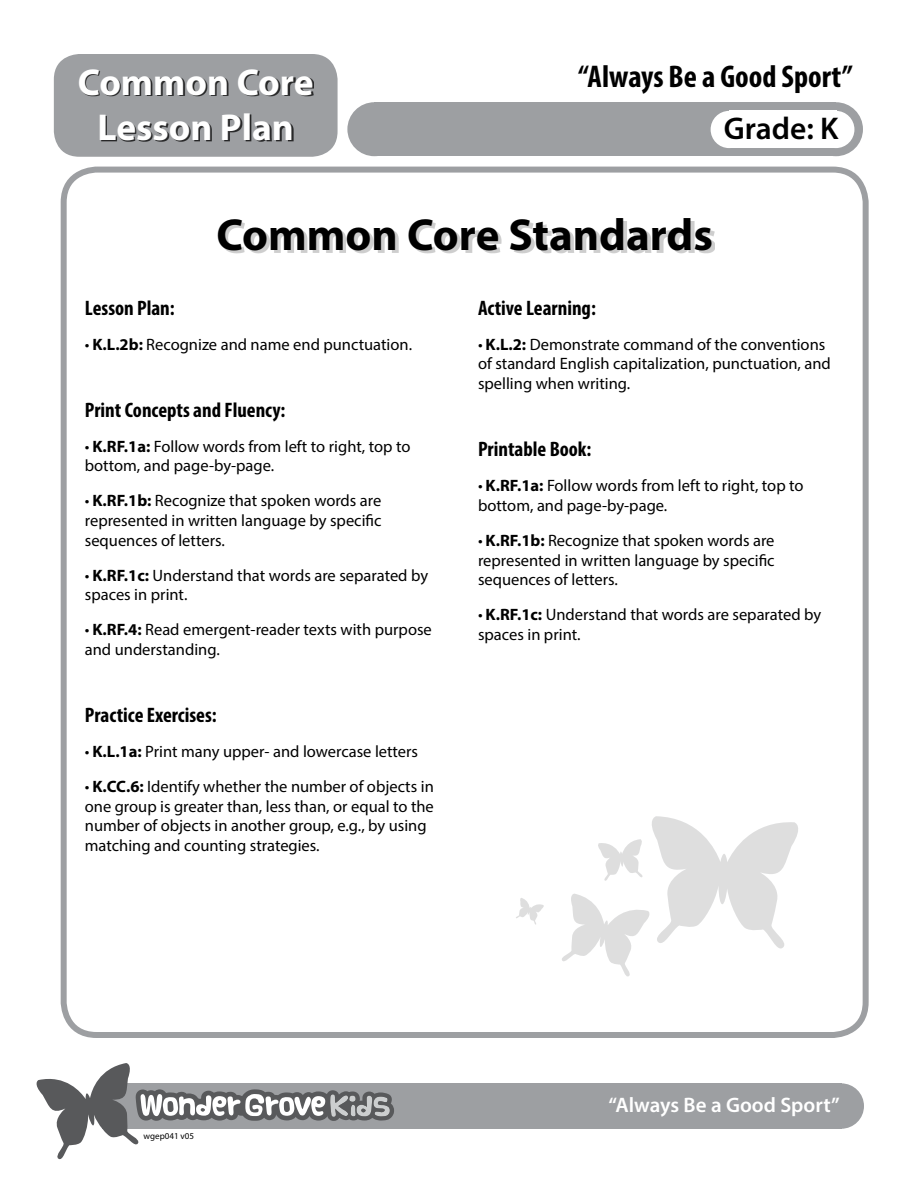
<style>
.page{position:relative;width:918px;height:1188px;background:#fff}
.page>*{position:absolute;margin:0;border:0;box-sizing:border-box;transform-origin:0 0}
.t1{font:700 45px "Myriad Pro";color:#000}
.t2{font:700 37.5px/45px "Myriad Pro";color:#fff;text-align:center}
.t3{font:700 condensed 31.5px "Myriad Pro";color:#000}
.t4{font:600 31.5px "Myriad Pro";color:#000}
.t5{font:700 condensed 21px "Myriad Pro";color:#000}
.t6{font:600 21px "Myriad Pro";color:#fff}
.t7{font:16.5px/19.8px "Myriad Pro";color:#000}
.t8{font:9px "Myriad Pro";color:#000}
.s1{font-weight:700}
</style>
<div class="page">
<div style="left:61px;top:167px;width:808px;height:871px;border:6px solid #9d9fa2;border-radius:33px"></div>
<div style="left:54px;top:54px;width:284px;height:103px;background:#9d9fa2;border-radius:26px"></div>
<div style="left:819px;top:1083px;width:45px;height:46px;background:#9d9fa2;border-radius:50%"></div>
<div style="left:102px;top:1083px;width:739px;height:46px;background:#9d9fa2"></div>
<svg style="left:36px;top:1063px;width:358px;height:97px"></svg>
<div style="left:80px;top:70px;width:234px;height:72px;background:#000;opacity:.75"></div>
<div style="left:809px;top:102px;width:54px;height:54px;background:#9d9fa2;border-radius:50%"></div>
<div style="left:347px;top:102px;width:54px;height:54px;background:#9d9fa2;border-radius:50%"></div>
<div style="left:374px;top:102px;width:462px;height:54px;background:#9d9fa2"></div>
<div style="left:818px;top:111px;width:36px;height:37px;background:#fff;border-radius:50%"></div>
<div style="left:729px;top:111px;width:108px;height:37px;background:#fff"></div>
<div style="left:711px;top:111px;width:37px;height:37px;background:#fff;border-radius:50%"></div>
<div style="left:221px;top:221px;width:494px;height:33px;background:#000;opacity:.2"></div>
<svg style="left:516px;top:898px;width:28px;height:27px"></svg>
<svg style="left:562px;top:816px;width:236px;height:161px"></svg>
<h2 class="t2" style="left:78px;top:58px;width:237px">Common Core<br>Lesson Plan</h2>
<h3 class="t3" style="left:578px;top:56px;width:276px">“Always Be a Good Sport”</h3>
<h3 class="t4" style="left:724px;top:109px;width:116px">Grade: K</h3>
<h1 class="t1" style="left:216px;top:205px;width:498px">Common Core Standards</h1>
<p class="t5" style="left:85px;top:295px;width:91px">Lesson Plan:</p>
<p class="t7" style="left:85px;top:334px;width:329px">• <span class="s1">K.L.2b:</span> Recognize and name end punctuation.</p>
<p class="t5" style="left:85px;top:397px;width:202px">Print Concepts and Fluency:</p>
<p class="t7" style="left:85px;top:436px;width:327px">• <span class="s1">K.RF.1a:</span> Follow words from left to right, top to bottom, and page-by-page.</p>
<p class="t7" style="left:85px;top:491px;width:298px;text-align:justify">• <span class="s1">K.RF.1b:</span> Recognize that spoken words are represented in written language by specific sequences of letters.</p>
<p class="t7" style="left:85px;top:565px;width:345px">• <span class="s1">K.RF.1c:</span> Understand that words are separated by spaces in print.</p>
<p class="t7" style="left:85px;top:620px;width:349px">• <span class="s1">K.RF.4:</span> Read emergent-reader texts with purpose and understanding.</p>
<p class="t5" style="left:85px;top:702px;width:133px">Practice Exercises:</p>
<p class="t7" style="left:85px;top:741px;width:335px">• <span class="s1">K.L.1a:</span> Print many upper- and lowercase letters</p>
<p class="t7" style="left:85px;top:776px;width:351px">• <span class="s1">K.CC.6:</span> Identify whether the number of objects in one group is greater than, less than, or equal to the number of objects in another group, e.g., by using matching and counting strategies.</p>
<p class="t5" style="left:478px;top:295px;width:119px">Active Learning:</p>
<p class="t7" style="left:478px;top:334px;width:354px">• <span class="s1">K.L.2:</span> Demonstrate command of the conventions of standard English capitalization, punctuation, and spelling when writing.</p>
<p class="t5" style="left:478px;top:436px;width:115px">Printable Book:</p>
<p class="t7" style="left:478px;top:476px;width:327px">• <span class="s1">K.RF.1a:</span> Follow words from left to right, top to bottom, and page-by-page.</p>
<p class="t7" style="left:478px;top:530px;width:298px;text-align:justify">• <span class="s1">K.RF.1b:</span> Recognize that spoken words are represented in written language by specific sequences of letters.</p>
<p class="t7" style="left:478px;top:605px;width:345px">• <span class="s1">K.RF.1c:</span> Understand that words are separated by spaces in print.</p>
<p class="t8" style="left:144px;top:1130px;width:52px">wgep041 v05</p>
<p class="t6" style="left:608px;top:1092px;width:233px">“Always Be a Good Sport”</p>
</div>
